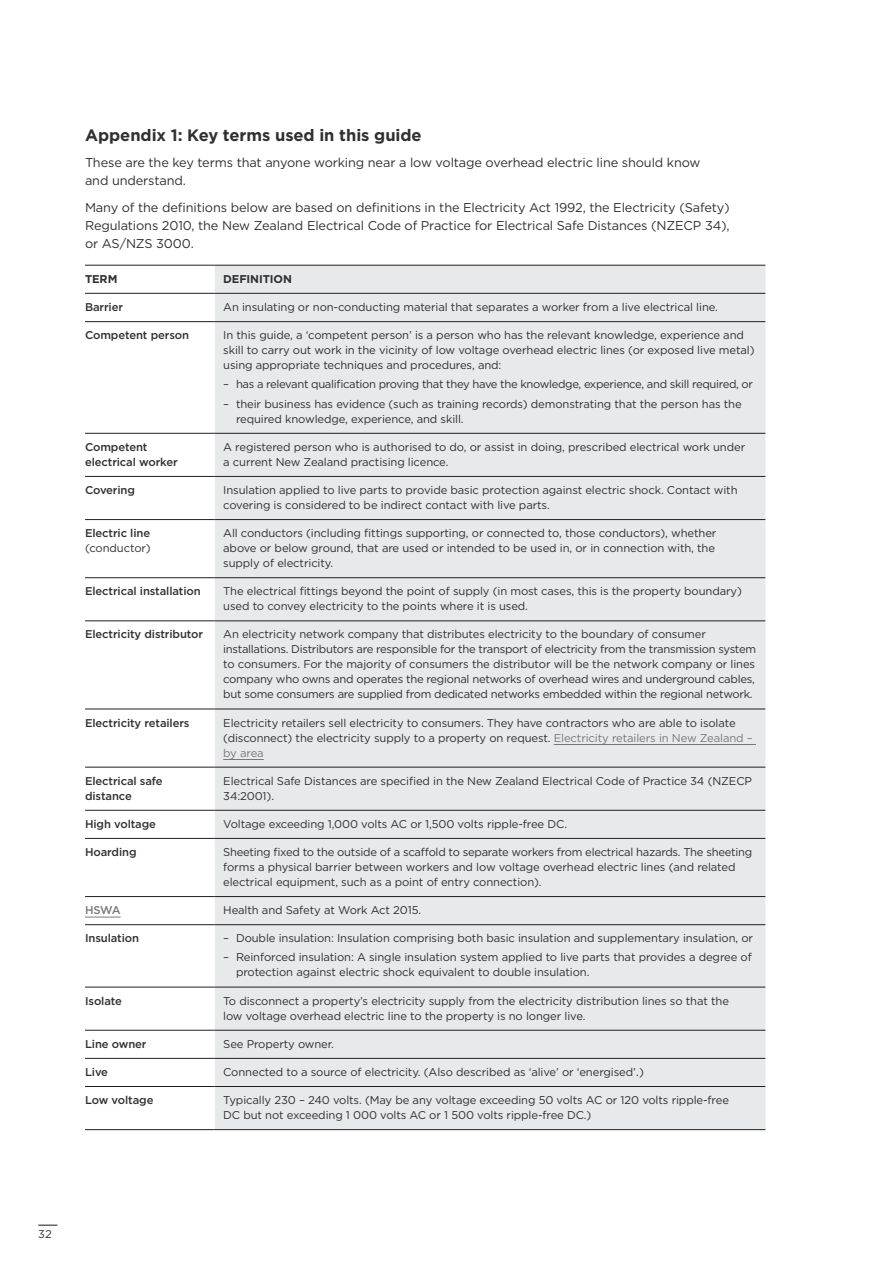
<style>
.page{position:relative;width:893px;height:1263px;background:#fff}
.page>*{position:absolute;margin:0;border:0;box-sizing:border-box;transform-origin:0 0}
.t1{font:700 16.5px "Gotham";letter-spacing:-.005em;color:#312f30}
.body{font:12.75px/18px "Gotham";letter-spacing:-.01em;color:#312f30}
.table_body{font:11.25px/15px "Gotham";letter-spacing:-.01em;color:#312f30}
.table_H2{font:500 11.25px/15px "Gotham";letter-spacing:-.01em;color:#312f30}
.table_body-2{font:11.25px "Gotham";letter-spacing:-.03em;color:#312f30}
.table_H1{font:700 11.25px "Gotham";letter-spacing:-.01em;color:#312f30}
.table_H2-2{font:500 11.25px "Gotham";color:#76787b}
.s1{font-weight:400}
.s2{color:#76787b}
</style>
<div class="page">
<div style="left:215px;top:266px;width:550px;height:863px;background:#e8e9ea"></div>
<hr style="left:85px;top:265px;width:130px;height:1px;background:#231f20">
<hr style="left:215px;top:265px;width:550px;height:1px;background:#231f20">
<hr style="left:85px;top:293px;width:130px;height:1px;background:#231f20">
<hr style="left:215px;top:293px;width:550px;height:1px;background:#231f20">
<hr style="left:85px;top:321px;width:130px;height:1px;background:#231f20">
<hr style="left:215px;top:321px;width:550px;height:1px;background:#231f20">
<hr style="left:85px;top:433px;width:130px;height:1px;background:#231f20">
<hr style="left:215px;top:433px;width:550px;height:1px;background:#231f20">
<hr style="left:85px;top:476px;width:130px;height:1px;background:#231f20">
<hr style="left:215px;top:476px;width:550px;height:1px;background:#231f20">
<hr style="left:85px;top:519px;width:130px;height:1px;background:#231f20">
<hr style="left:215px;top:519px;width:550px;height:1px;background:#231f20">
<hr style="left:85px;top:577px;width:130px;height:1px;background:#231f20">
<hr style="left:215px;top:577px;width:550px;height:1px;background:#231f20">
<hr style="left:85px;top:621px;width:130px;height:1px;background:#231f20">
<hr style="left:215px;top:621px;width:550px;height:1px;background:#231f20">
<hr style="left:85px;top:709px;width:130px;height:1px;background:#231f20">
<hr style="left:215px;top:709px;width:550px;height:1px;background:#231f20">
<hr style="left:85px;top:767px;width:130px;height:1px;background:#231f20">
<hr style="left:215px;top:767px;width:550px;height:1px;background:#231f20">
<hr style="left:85px;top:810px;width:130px;height:1px;background:#231f20">
<hr style="left:215px;top:810px;width:550px;height:1px;background:#231f20">
<hr style="left:85px;top:838px;width:130px;height:1px;background:#231f20">
<hr style="left:215px;top:838px;width:550px;height:1px;background:#231f20">
<hr style="left:85px;top:896px;width:130px;height:1px;background:#231f20">
<hr style="left:215px;top:896px;width:550px;height:1px;background:#231f20">
<hr style="left:85px;top:924px;width:130px;height:1px;background:#231f20">
<hr style="left:215px;top:924px;width:550px;height:1px;background:#231f20">
<hr style="left:85px;top:987px;width:130px;height:1px;background:#231f20">
<hr style="left:215px;top:987px;width:550px;height:1px;background:#231f20">
<hr style="left:85px;top:1030px;width:130px;height:1px;background:#231f20">
<hr style="left:215px;top:1030px;width:550px;height:1px;background:#231f20">
<hr style="left:85px;top:1058px;width:130px;height:1px;background:#231f20">
<hr style="left:215px;top:1058px;width:550px;height:1px;background:#231f20">
<hr style="left:85px;top:1086px;width:130px;height:1px;background:#231f20">
<hr style="left:215px;top:1086px;width:550px;height:1px;background:#231f20">
<hr style="left:85px;top:1129px;width:130px;height:1px;background:#231f20">
<hr style="left:215px;top:1129px;width:550px;height:1px;background:#231f20">
<hr style="left:554px;top:744px;width:202px;height:1px;background:#76787b">
<hr style="left:223px;top:759px;width:41px;height:1px;background:#76787b">
<hr style="left:85px;top:917px;width:36px;height:1px;background:#76787b">
<svg style="left:38px;top:1224px;width:19px;height:2px"></svg>
<h1 class="t1" style="left:85px;top:124px;width:338px">Appendix 1: Key terms used in this guide</h1>
<p class="body" style="left:85px;top:153px;width:617px">These are the key terms that anyone working near a low voltage overhead electric line should know and understand.</p>
<p class="body" style="left:85px;top:198px;width:646px;text-align:justify">Many of the definitions below are based on definitions in the Electricity Act 1992, the Electricity (Safety)<br>Regulations 2010, the New Zealand Electrical Code of Practice for Electrical Safe Distances (NZECP 34), or AS/NZS 3000.</p>
<p class="table_H1" style="left:85px;top:271px;width:34px">TERM</p>
<p class="table_H1" style="left:223px;top:271px;width:70px">DEFINITION</p>
<p class="table_H2" style="left:85px;top:299px;width:40px">Barrier</p>
<p class="table_body" style="left:223px;top:299px;width:496px">An insulating or non-conducting material that separates a worker from a live electrical line.</p>
<p class="table_H2" style="left:85px;top:327px;width:106px">Competent person</p>
<p class="table_body" style="left:223px;top:327px;width:533px">In this guide, a ‘competent person’ is a person who has the relevant knowledge, experience and skill to carry out work in the vicinity of low voltage overhead electric lines (or exposed live metal) using appropriate techniques and procedures, and:</p>
<p class="table_body-2" style="left:223px;top:377px;width:531px">– has a relevant qualification proving that they have the knowledge, experience, and skill required, or</p>
<p class="table_body" style="left:236px;top:396px;width:507px;text-indent:-13px">– their business has evidence (such as training records) demonstrating that the person has the required knowledge, experience, and skill.</p>
<p class="table_H2" style="left:85px;top:439px;width:94px">Competent electrical worker</p>
<p class="table_body" style="left:223px;top:439px;width:523px">A registered person who is authorised to do, or assist in doing, prescribed electrical work under a current New Zealand practising licence.</p>
<p class="table_H2" style="left:85px;top:482px;width:51px">Covering</p>
<p class="table_body" style="left:223px;top:482px;width:516px">Insulation applied to live parts to provide basic protection against electric shock. Contact with covering is considered to be indirect contact with live parts.</p>
<p class="table_H2" style="left:85px;top:525px;width:67px">Electric line <span class="s1">(conductor)</span></p>
<p class="table_body" style="left:223px;top:525px;width:495px">All conductors (including fittings supporting, or connected to, those conductors), whether above or below ground, that are used or intended to be used in, or in connection with, the supply of electricity.</p>
<p class="table_H2" style="left:85px;top:584px;width:117px">Electrical installation</p>
<p class="table_body" style="left:223px;top:583px;width:520px">The electrical fittings beyond the point of supply (in most cases, this is the property boundary) used to convey electricity to the points where it is used.</p>
<p class="table_H2" style="left:85px;top:627px;width:120px">Electricity distributor</p>
<p class="table_body" style="left:223px;top:627px;width:534px">An electricity network company that distributes electricity to the boundary of consumer installations. Distributors are responsible for the transport of electricity from the transmission system to consumers. For the majority of consumers the distributor will be the network company or lines company who owns and operates the regional networks of overhead wires and underground cables, but some consumers are supplied from dedicated networks embedded within the regional network.</p>
<p class="table_H2" style="left:85px;top:715px;width:106px">Electricity retailers</p>
<p class="table_body" style="left:223px;top:715px;width:531px">Electricity retailers sell electricity to consumers. They have contractors who are able to isolate (disconnect) the electricity supply to a property on request. <span class="s2">Electricity retailers in New Zealand – by area</span></p>
<p class="table_H2" style="left:85px;top:773px;width:79px">Electrical safe distance</p>
<p class="table_body" style="left:223px;top:773px;width:530px">Electrical Safe Distances are specified in the New Zealand Electrical Code of Practice 34 (NZECP<br>34:2001).</p>
<p class="table_H2" style="left:85px;top:816px;width:72px">High voltage</p>
<p class="table_body" style="left:223px;top:816px;width:345px">Voltage exceeding 1,000 volts AC or 1,500 volts ripple-free DC.</p>
<p class="table_H2" style="left:85px;top:844px;width:53px">Hoarding</p>
<p class="table_body" style="left:223px;top:844px;width:530px">Sheeting fixed to the outside of a scaffold to separate workers from electrical hazards. The sheeting forms a physical barrier between workers and low voltage overhead electric lines (and related electrical equipment, such as a point of entry connection).</p>
<p class="table_H2-2" style="left:85px;top:903px;width:37px">HSWA</p>
<p class="table_body" style="left:223px;top:902px;width:200px">Health and Safety at Work Act 2015.</p>
<p class="table_H2" style="left:85px;top:930px;width:56px">Insulation</p>
<p class="table_body" style="left:223px;top:930px;width:531px">– Double insulation: Insulation comprising both basic insulation and supplementary insulation, or</p>
<p class="table_body" style="left:236px;top:950px;width:517px;text-indent:-13px">– Reinforced insulation: A single insulation system applied to live parts that provides a degree of protection against electric shock equivalent to double insulation.</p>
<p class="table_H2" style="left:85px;top:993px;width:38px">Isolate</p>
<p class="table_body" style="left:223px;top:993px;width:507px">To disconnect a property’s electricity supply from the electricity distribution lines so that the low voltage overhead electric line to the property is no longer live.</p>
<p class="table_H2" style="left:85px;top:1036px;width:63px">Line owner</p>
<p class="table_body" style="left:223px;top:1036px;width:112px">See Property owner.</p>
<p class="table_H2" style="left:85px;top:1064px;width:24px">Live</p>
<p class="table_body" style="left:223px;top:1064px;width:422px">Connected to a source of electricity. (Also described as ‘alive’ or ‘energised’.)</p>
<p class="table_H2" style="left:85px;top:1092px;width:70px">Low voltage</p>
<p class="table_body" style="left:223px;top:1092px;width:507px">Typically 230 – 240 volts. (May be any voltage exceeding 50 volts AC or 120 volts ripple-free<br>DC but not exceeding 1 000 volts AC or 1 500 volts ripple-free DC.)</p>
<p class="table_body" style="left:38px;top:1227px;width:15px">32</p>
</div>
